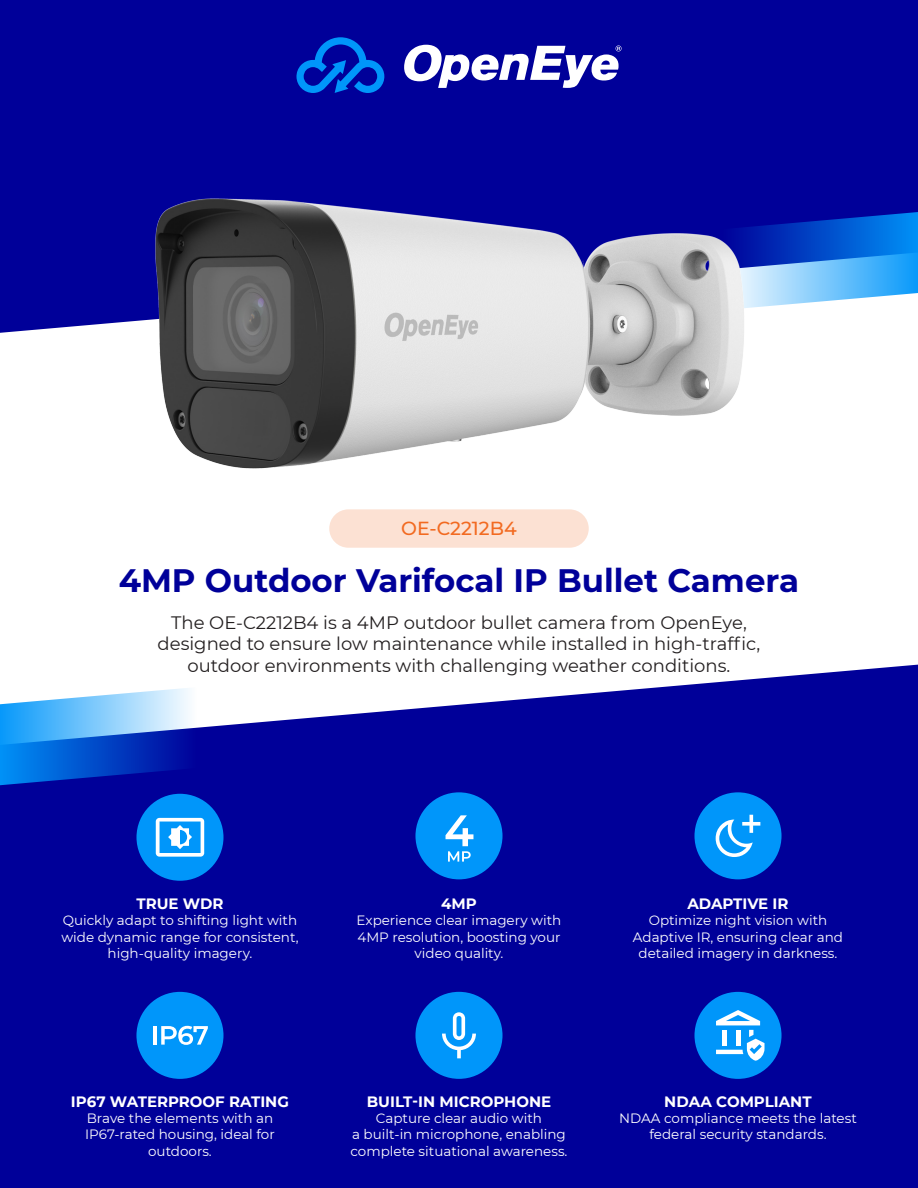
<style>
.page{position:relative;width:918px;height:1188px;background:#fff}
.page>*{position:absolute;margin:0;border:0;box-sizing:border-box;transform-origin:0 0}
.t1{font:700 32.4px "Montserrat";color:#009}
.t2{font:500 18.9px "Montserrat";color:#f26a21}
.t3{font:18px/21.6px "Montserrat";color:#231f20;text-align:center}
.t4{font:700 15px "Montserrat";color:#fff}
.t5{font:13.5px/16.2px "Montserrat";color:#fff;text-align:center}
</style>
<div class="page">
<div style="left:0;top:3px;width:918px;height:330px;background:#009"></div>
<svg style="left:843px;top:212px;width:75px;height:98px;background:#3a9bee"></svg>
<div style="left:0;top:836px;width:918px;height:352px;background:#009"></div>
<svg style="left:0;top:665px;width:918px;height:216px;fill:#009"></svg>
<svg style="left:0;top:687px;width:197px;height:99px;background:#4b87dd"></svg>
<svg style="left:404px;top:45px;width:218px;height:43px"></svg>
<svg style="left:296px;top:37px;width:89px;height:56px;background:#0038bd"></svg>
<div style="left:137px;top:794px;width:86px;height:87px;background:#0096fa;border-radius:50%"></div>
<svg style="left:156px;top:818px;width:48px;height:39px"></svg>
<div style="left:415px;top:792px;width:88px;height:87px;background:#0096fa;border-radius:50%"></div>
<svg style="left:446px;top:815px;width:27px;height:47px"></svg>
<div style="left:695px;top:792px;width:87px;height:87px;background:#0096fa;border-radius:50%"></div>
<svg style="left:716px;top:815px;width:44px;height:42px"></svg>
<div style="left:136px;top:992px;width:87px;height:87px;background:#0096fa;border-radius:50%"></div>
<hr style="left:154px;top:1026px;width:3px;height:19px;background:#fff">
<svg style="left:161px;top:1026px;width:47px;height:19px"></svg>
<div style="left:415px;top:992px;width:88px;height:87px;background:#0096fa;border-radius:50%"></div>
<svg style="left:442px;top:1012px;width:34px;height:46px"></svg>
<div style="left:695px;top:992px;width:87px;height:87px;background:#0096fa;border-radius:50%"></div>
<svg style="left:716px;top:1010px;width:49px;height:51px"></svg>
<img style="left:66px;top:115px;width:777px;height:433px">
<h2 class="t2" style="left:401px;top:515px;width:117px">OE-C2212B4</h2>
<h1 class="t1" style="left:119px;top:558px;width:682px">4MP Outdoor Varifocal IP Bullet Camera</h1>
<h3 class="t3" style="left:158px;top:611px;width:604px">The OE-C2212B4 is a 4MP outdoor bullet camera from OpenEye, designed to ensure low maintenance while installed in high-traffic, outdoor environments with challenging weather conditions.</h3>
<p class="t4" style="left:136px;top:893px;width:89px">TRUE WDR</p>
<p class="t5" style="left:61px;top:912px;width:239px">Quickly adapt to shifting light with wide dynamic range for consistent, high-quality imagery.</p>
<p class="t4" style="left:441px;top:893px;width:37px">4MP</p>
<p class="t5" style="left:357px;top:912px;width:206px">Experience clear imagery with<br>4MP resolution, boosting your video quality.</p>
<p class="t4" style="left:687px;top:893px;width:103px">ADAPTIVE IR</p>
<p class="t5" style="left:633px;top:912px;width:212px">Optimize night vision with<br>Adaptive IR, ensuring clear and detailed imagery in darkness.</p>
<p class="t4" style="left:71px;top:1091px;width:220px">IP67 WATERPROOF RATING</p>
<p class="t5" style="left:85px;top:1110px;width:191px">Brave the elements with an<br>IP67-rated housing, ideal for outdoors.</p>
<p class="t4" style="left:367px;top:1091px;width:186px">BUILT-IN MICROPHONE</p>
<p class="t5" style="left:351px;top:1110px;width:218px">Capture clear audio with<br>a built-in microphone, enabling complete situational awareness.</p>
<p class="t4" style="left:664px;top:1091px;width:149px">NDAA COMPLIANT</p>
<p class="t5" style="left:619px;top:1110px;width:239px">NDAA compliance meets the latest federal security standards.</p>
</div>
